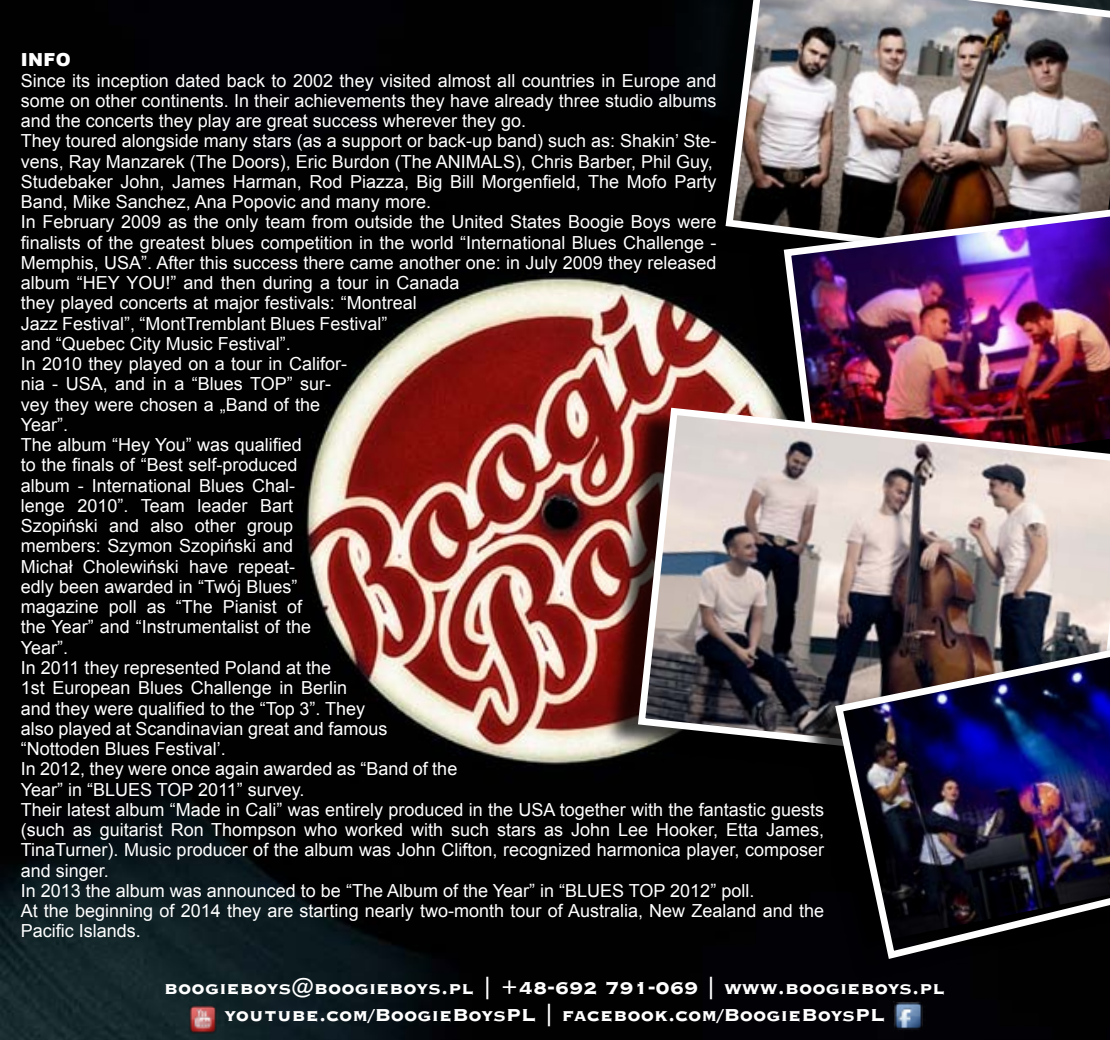
<style>
.page{position:relative;width:1110px;height:1040px;background:#fff}
.page>*{position:absolute;margin:0;border:0;box-sizing:border-box;transform-origin:0 0}
.t1{font:22.5px/27px "Copprpl Goth Hv EU";color:#fff;text-align:center}
.t2{font:18px/20.2px "Arial";color:#fff}
.t3{font:900 18px "Arial";color:#fff}
</style>
<div class="page">
<img style="left:0;top:0;width:1110px;height:1040px">
<div style="left:690px;top:0;width:420px;height:296px;background:#000"></div>
<img style="left:722px;top:0;width:388px;height:229px">
<div style="left:748px;top:204px;width:362px;height:326px;background:#000;opacity:.75"></div>
<img style="left:780px;top:201px;width:330px;height:203px">
<div style="left:602px;top:407px;width:508px;height:388px;background:#000;opacity:.75"></div>
<img style="left:634px;top:404px;width:476px;height:372px">
<div style="left:801px;top:635px;width:309px;height:345px;background:#000;opacity:.75"></div>
<img style="left:831px;top:632px;width:279px;height:331px">
<img style="left:188px;top:1004px;width:32px;height:32px">
<img style="left:894px;top:1001px;width:31px;height:31px">
<p class="t3" style="left:21px;top:47px;width:52px">INFO</p>
<p class="t2" style="left:21px;top:70px;width:805px">Since its inception dated back to 2002 they visited almost all countries in Europe and<br>some on other continents. In their achievements they have already three studio albums<br>and the concerts they play are great success wherever they go.<br>They toured alongside many stars (as a support or back-up band) such as: Shakin’ Ste-<br>vens, Ray Manzarek (The Doors), Eric Burdon (The ANIMALS), Chris Barber, Phil Guy,<br>Studebaker John, James Harman, Rod Piazza, Big Bill Morgenfield, The Mofo Party<br>Band, Mike Sanchez, Ana Popovic and many more.<br>In February 2009 as the only team from outside the United States Boogie Boys were<br>finalists of the greatest blues competition in the world “International Blues Challenge -<br>Memphis, USA”. After this success there came another one: in July 2009 they released<br>album “HEY YOU!” and then during a tour in Canada<br>they played concerts at major festivals: “Montreal<br>Jazz Festival”, “MontTremblant Blues Festival”<br>and “Quebec City Music Festival”.<br>In 2010 they played on a tour in Califor-<br>nia - USA, and in a “Blues TOP” sur-<br>vey they were chosen a „Band of the<br>Year”.<br>The album “Hey You” was qualified<br>to the finals of “Best self-produced<br>album - International Blues Chal-<br>lenge 2010”. Team leader Bart<br>Szopiński and also other group<br>members: Szymon Szopiński and<br>Michał Cholewiński have repeat-<br>edly been awarded in “Twój Blues”<br>magazine poll as “The Pianist of<br>the Year” and “Instrumentalist of the<br>Year”.<br>In 2011 they represented Poland at the<br>1st European Blues Challenge in Berlin<br>and they were qualified to the “Top 3”. They<br>also played at Scandinavian great and famous<br>“Nottoden Blues Festival’.<br>In 2012, they were once again awarded as “Band of the<br>Year” in “BLUES TOP 2011” survey.<br>Their latest album “Made in Cali” was entirely produced in the USA together with the fantastic guests (such as guitarist Ron Thompson who worked with such stars as John Lee Hooker, Etta James, TinaTurner). Music producer of the album was John Clifton, recognized harmonica player, composer and singer.<br>In 2013 the album was announced to be “The Album of the Year” in “BLUES TOP 2012” poll.<br>At the beginning of 2014 they are starting nearly two-month tour of Australia, New Zealand and the Pacific Islands.</p>
<p class="t1" style="left:164px;top:974px;width:783px">boogieboys@boogieboys.pl | +48-692 791-069 | www.boogieboys.pl youtube.com/BoogieBoysPL | facebook.com/BoogieBoysPL</p>
</div>
